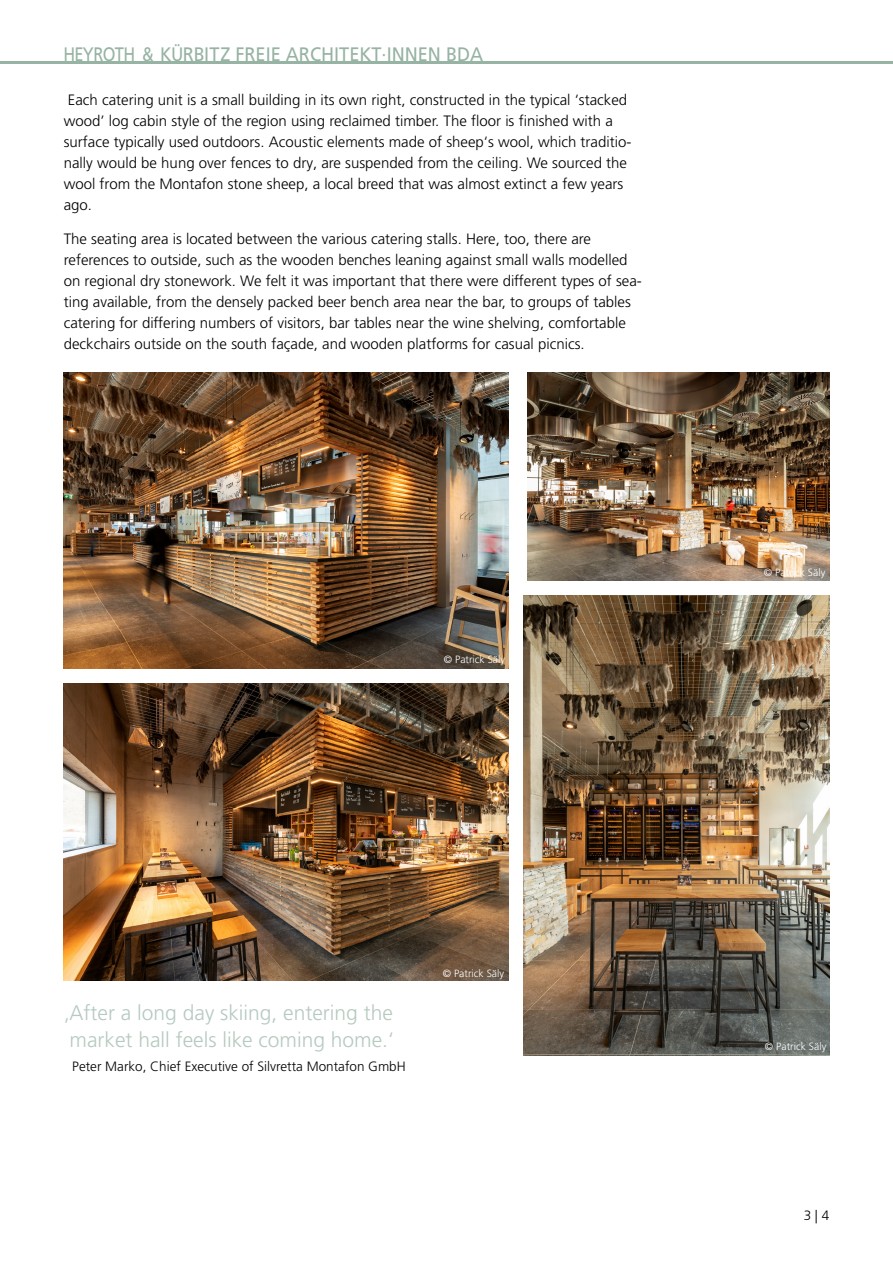
<style>
.page{position:relative;width:893px;height:1263px;background:#fff}
.page>*{position:absolute;margin:0;border:0;box-sizing:border-box;transform-origin:0 0}
.t1{font:300 21px/27px "Frutiger LT Pro";color:#b6cabf}
.t2{font:19.5px "Frutiger LT Pro";color:#96b3a3;scale:.84 1}
.t3{font:300 15px/21px "Frutiger LT Pro";color:#000}
.t4{font:300 13.5px "Frutiger LT Pro";color:#000}
.t5{font:300 10.5px "Frutiger LT Pro";color:#fff}
</style>
<div class="page">
<hr style="left:0;top:61px;width:893px;height:3px;background:#96b3a3">
<img style="left:64px;top:372px;width:444px;height:297px">
<img style="left:528px;top:372px;width:302px;height:208px">
<img style="left:64px;top:684px;width:444px;height:297px">
<img style="left:523px;top:596px;width:307px;height:459px">
<h2 class="t2" style="left:63px;top:43px;width:501px">HEYROTH &amp; KÜRBITZ FREIE ARCHITEKT·INNEN BDA</h2>
<p class="t3" style="left:64px;top:89px;width:569px">Each catering unit is a small building in its own right, constructed in the typical ‘stacked wood’ log cabin style of the region using reclaimed timber. The floor is finished with a surface typically used outdoors. Acoustic elements made of sheep‘s wool, which traditio&shy;nally would be hung over fences to dry, are suspended from the ceiling. We sourced the wool from the Montafon stone sheep, a local breed that was almost extinct a few years ago.</p>
<p class="t3" style="left:64px;top:228px;width:580px">The seating area is located between the various catering stalls. Here, too, there are references to outside, such as the wooden benches leaning against small walls modelled on regional dry stonework. We felt it was important that there were different types of sea&shy;ting available, from the densely packed beer bench area near the bar, to groups of tables catering for differing numbers of visitors, bar tables near the wine shelving, comfortable deckchairs outside on the south façade, and wooden platforms for casual picnics.</p>
<p class="t5" style="left:444px;top:653px;width:63px">© Patrick Säly</p>
<p class="t1" style="left:64px;top:999px;width:332px">‚After a long day skiing, entering the market hall feels like coming home.‘</p>
<p class="t4" style="left:72px;top:1059px;width:335px">Peter Marko, Chief Executive of Silvretta Montafon GmbH</p>
<p class="t5" style="left:443px;top:967px;width:63px">© Patrick Säly</p>
<p class="t5" style="left:764px;top:566px;width:63px">© Patrick Säly</p>
<p class="t5" style="left:765px;top:1040px;width:63px">© Patrick Säly</p>
<p class="t4" style="left:804px;top:1207px;width:27px">3 | 4</p>
</div>
